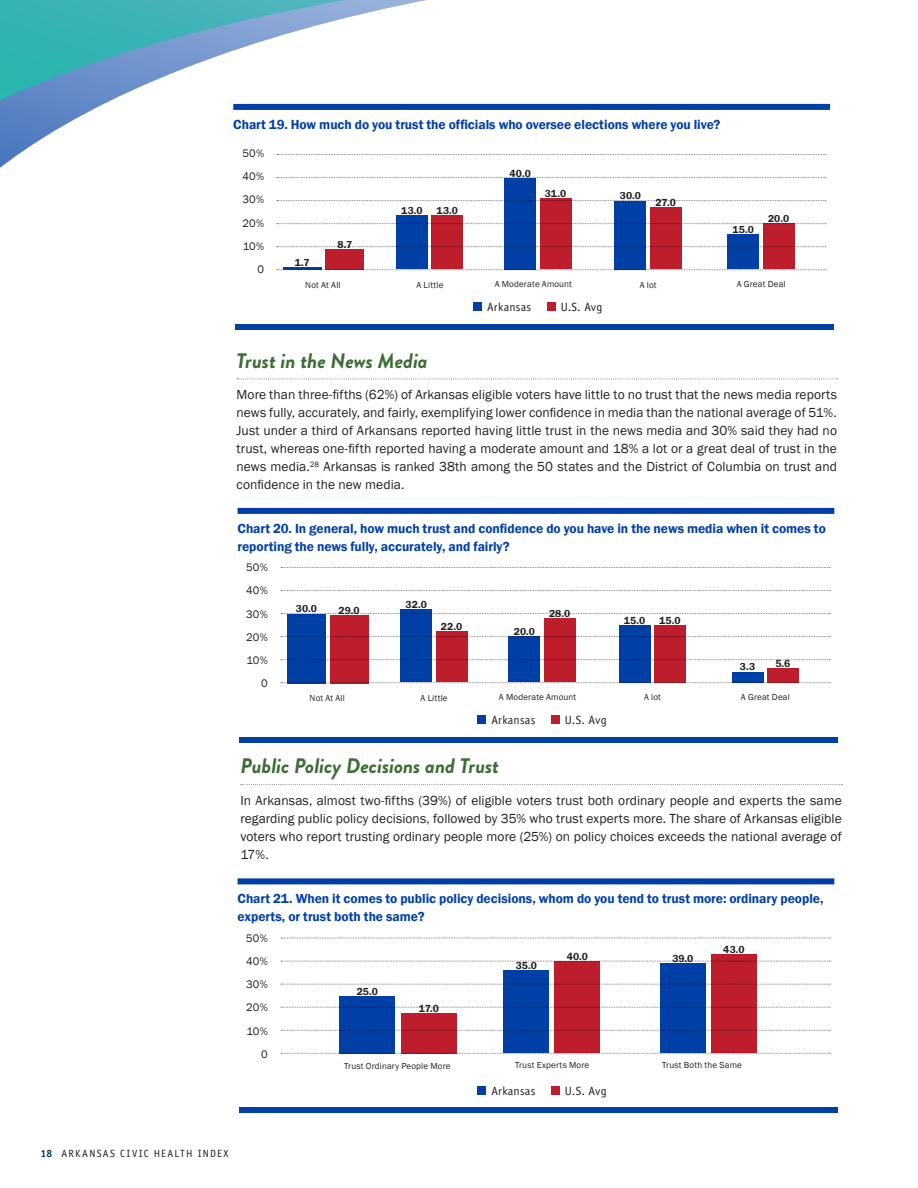
<style>
.page{position:relative;width:918px;height:1188px;background:#fff}
.page>*{position:absolute;margin:0;border:0;box-sizing:border-box;transform-origin:0 0}
.BODY_Main_Sub{font:italic 700 21px "Brandon Grotesque";letter-spacing:-.005em;color:#3d6c34}
.Body{font:13.5px/18px "Franklin Gothic";letter-spacing:.005em;color:#231f20;text-align:justify}
.CHART_1_Title{font:600 13.5px/18px "Franklin Gothic";letter-spacing:-.005em;color:#0040a6}
.CHART_Body_2{font:12px "Officina Sans Std";letter-spacing:.015em;color:#231f20}
.CHART_Key_Demos{font:11.25px "Franklin Gothic";letter-spacing:.01em;color:#231f20}
.t1{font:600 10.5px "Franklin Gothic";letter-spacing:.005em;color:#231f20}
.t2{font:10.5px "Officina Sans Std";letter-spacing:.12em;color:#231f20}
.CHART_Key_Demos-2{font:9px "Franklin Gothic";letter-spacing:.02em;color:#231f20}
.s1{font-weight:700;color:#003a62}
</style>
<div class="page">
<svg style="left:0;top:0;width:831px;height:180px"></svg>
<svg style="left:237px;top:378px;width:601px;height:1px"></svg>
<svg style="left:241px;top:784px;width:601px;height:1px"></svg>
<svg style="left:277px;top:154px;width:549px;height:1px"></svg>
<svg style="left:277px;top:177px;width:549px;height:1px"></svg>
<svg style="left:277px;top:200px;width:549px;height:1px"></svg>
<svg style="left:277px;top:246px;width:549px;height:1px"></svg>
<svg style="left:277px;top:223px;width:549px;height:1px"></svg>
<svg style="left:277px;top:269px;width:549px;height:1px"></svg>
<div style="left:235px;top:324px;width:599px;height:6px;background:#0040a6"></div>
<div style="left:473px;top:303px;width:9px;height:8px;background:#0040a6"></div>
<div style="left:547px;top:303px;width:8px;height:8px;background:#be1d2c"></div>
<div style="left:233px;top:104px;width:597px;height:6px;background:#0040a6"></div>
<div style="left:505px;top:178px;width:31px;height:91px;background:#0040a6"></div>
<div style="left:615px;top:201px;width:31px;height:68px;background:#0040a6"></div>
<div style="left:728px;top:235px;width:31px;height:34px;background:#0040a6"></div>
<div style="left:326px;top:250px;width:38px;height:31px;background:#be1d2c"></div>
<div style="left:540px;top:198px;width:31px;height:71px;background:#be1d2c"></div>
<div style="left:650px;top:207px;width:32px;height:62px;background:#be1d2c"></div>
<div style="left:763px;top:224px;width:31px;height:45px;background:#be1d2c"></div>
<div style="left:396px;top:216px;width:32px;height:53px;background:#0040a6"></div>
<div style="left:431px;top:216px;width:32px;height:53px;background:#be1d2c"></div>
<div style="left:325px;top:270px;width:40px;height:11px;background:#fff"></div>
<svg style="left:283px;top:267px;width:38px;height:3px"></svg>
<svg style="left:281px;top:567px;width:549px;height:1px"></svg>
<svg style="left:281px;top:590px;width:549px;height:1px"></svg>
<svg style="left:281px;top:613px;width:549px;height:1px"></svg>
<svg style="left:281px;top:659px;width:549px;height:1px"></svg>
<svg style="left:281px;top:636px;width:549px;height:1px"></svg>
<svg style="left:281px;top:682px;width:549px;height:1px"></svg>
<div style="left:240px;top:737px;width:598px;height:6px;background:#0040a6"></div>
<div style="left:478px;top:716px;width:8px;height:8px;background:#0040a6"></div>
<div style="left:551px;top:716px;width:9px;height:8px;background:#be1d2c"></div>
<div style="left:238px;top:508px;width:596px;height:6px;background:#0040a6"></div>
<div style="left:509px;top:637px;width:31px;height:45px;background:#0040a6"></div>
<div style="left:619px;top:625px;width:31px;height:57px;background:#0040a6"></div>
<div style="left:732px;top:672px;width:31px;height:11px;background:#0040a6"></div>
<div style="left:330px;top:615px;width:38px;height:68px;background:#be1d2c"></div>
<div style="left:544px;top:619px;width:32px;height:63px;background:#be1d2c"></div>
<div style="left:654px;top:625px;width:32px;height:57px;background:#be1d2c"></div>
<div style="left:767px;top:668px;width:32px;height:15px;background:#be1d2c"></div>
<div style="left:401px;top:609px;width:31px;height:73px;background:#0040a6"></div>
<div style="left:436px;top:631px;width:31px;height:51px;background:#be1d2c"></div>
<div style="left:287px;top:614px;width:39px;height:69px;background:#0040a6"></div>
<svg style="left:281px;top:938px;width:549px;height:1px"></svg>
<svg style="left:281px;top:961px;width:549px;height:1px"></svg>
<svg style="left:281px;top:984px;width:549px;height:1px"></svg>
<svg style="left:281px;top:1030px;width:549px;height:1px"></svg>
<svg style="left:281px;top:1007px;width:549px;height:1px"></svg>
<svg style="left:281px;top:1053px;width:549px;height:1px"></svg>
<div style="left:240px;top:1107px;width:598px;height:6px;background:#0040a6"></div>
<div style="left:478px;top:1086px;width:8px;height:9px;background:#0040a6"></div>
<div style="left:551px;top:1086px;width:9px;height:9px;background:#be1d2c"></div>
<div style="left:238px;top:878px;width:596px;height:6px;background:#0040a6"></div>
<div style="left:660px;top:963px;width:46px;height:90px;background:#0040a6"></div>
<div style="left:401px;top:1013px;width:56px;height:41px;background:#be1d2c"></div>
<div style="left:711px;top:954px;width:46px;height:99px;background:#be1d2c"></div>
<div style="left:504px;top:970px;width:45px;height:83px;background:#0040a6"></div>
<div style="left:554px;top:961px;width:46px;height:92px;background:#be1d2c"></div>
<div style="left:340px;top:996px;width:55px;height:58px;background:#0040a6"></div>
<p class="CHART_1_Title" style="left:233px;top:115px;width:489px">Chart 19. How much do you trust the officials who oversee elections where you live?</p>
<p class="t1" style="left:510px;top:167px;width:23px">40.0</p>
<p class="t1" style="left:620px;top:189px;width:23px">30.0</p>
<p class="CHART_Key_Demos" style="left:243px;top:146px;width:23px">50%</p>
<p class="CHART_Key_Demos" style="left:242px;top:169px;width:23px">40%</p>
<p class="CHART_Key_Demos" style="left:243px;top:193px;width:23px">30%</p>
<p class="CHART_Key_Demos" style="left:243px;top:216px;width:23px">20%</p>
<p class="CHART_Key_Demos" style="left:243px;top:239px;width:23px">10%</p>
<p class="CHART_Key_Demos" style="left:258px;top:262px;width:8px">0</p>
<p class="t1" style="left:545px;top:187px;width:23px">31.0</p>
<p class="t1" style="left:656px;top:196px;width:22px">27.0</p>
<p class="t1" style="left:401px;top:204px;width:23px">13.0</p>
<p class="t1" style="left:437px;top:204px;width:23px">13.0</p>
<p class="t1" style="left:337px;top:238px;width:16px">8.7</p>
<p class="t1" style="left:295px;top:256px;width:17px">1.7</p>
<p class="t1" style="left:733px;top:223px;width:23px">15.0</p>
<p class="t1" style="left:768px;top:212px;width:23px">20.0</p>
<p class="CHART_Key_Demos-2" style="left:305px;top:280px;width:37px">Not At All</p>
<p class="CHART_Key_Demos-2" style="left:416px;top:279px;width:29px">A Little</p>
<p class="CHART_Key_Demos-2" style="left:495px;top:279px;width:79px">A Moderate Amount</p>
<p class="CHART_Key_Demos-2" style="left:640px;top:279px;width:18px">A lot</p>
<p class="CHART_Key_Demos-2" style="left:737px;top:279px;width:50px">A Great Deal</p>
<p class="CHART_Body_2" style="left:487px;top:300px;width:46px">Arkansas</p>
<p class="CHART_Body_2" style="left:561px;top:300px;width:43px">U.S. Avg</p>
<p class="BODY_Main_Sub" style="left:237px;top:346px;width:193px">Trust in the News Media</p>
<p class="Body" style="left:237px;top:386px;width:602px">More than three-fifths (62%) of Arkansas eligible voters have little to no trust that the news media reports news fully, accurately, and fairly, exemplifying lower confidence in media than the national average of 51%.<br>Just under a third of Arkansans reported having little trust in the news media and 30% said they had no trust, whereas one-fifth reported having a moderate amount and 18% a lot or a great deal of trust in the news media.<sup>28</sup> Arkansas is ranked 38th among the 50 states and the District of Columbia on trust and confidence in the new media.</p>
<p class="CHART_1_Title" style="left:238px;top:519px;width:590px">Chart 20. In general, how much trust and confidence do you have in the news media when it comes to reporting the news fully, accurately, and fairly?</p>
<p class="CHART_Key_Demos" style="left:246px;top:560px;width:23px">50%</p>
<p class="CHART_Key_Demos" style="left:246px;top:584px;width:23px">40%</p>
<p class="CHART_Key_Demos" style="left:246px;top:607px;width:23px">30%</p>
<p class="CHART_Key_Demos" style="left:246px;top:630px;width:23px">20%</p>
<p class="CHART_Key_Demos" style="left:246px;top:653px;width:23px">10%</p>
<p class="CHART_Key_Demos" style="left:261px;top:677px;width:8px">0</p>
<p class="t1" style="left:296px;top:602px;width:23px">30.0</p>
<p class="t1" style="left:406px;top:598px;width:23px">32.0</p>
<p class="t1" style="left:338px;top:604px;width:23px">29.0</p>
<p class="t1" style="left:549px;top:607px;width:23px">28.0</p>
<p class="t1" style="left:441px;top:620px;width:23px">22.0</p>
<p class="t1" style="left:514px;top:626px;width:23px">20.0</p>
<p class="t1" style="left:624px;top:614px;width:23px">15.0</p>
<p class="t1" style="left:659px;top:614px;width:23px">15.0</p>
<p class="t1" style="left:740px;top:660px;width:17px">3.3</p>
<p class="t1" style="left:775px;top:657px;width:17px">5.6</p>
<p class="CHART_Key_Demos-2" style="left:310px;top:693px;width:37px">Not At All</p>
<p class="CHART_Key_Demos-2" style="left:421px;top:692px;width:29px">A Little</p>
<p class="CHART_Key_Demos-2" style="left:499px;top:692px;width:79px">A Moderate Amount</p>
<p class="CHART_Key_Demos-2" style="left:644px;top:692px;width:18px">A lot</p>
<p class="CHART_Key_Demos-2" style="left:741px;top:692px;width:50px">A Great Deal</p>
<p class="CHART_Body_2" style="left:491px;top:713px;width:46px">Arkansas</p>
<p class="CHART_Body_2" style="left:565px;top:713px;width:43px">U.S. Avg</p>
<p class="BODY_Main_Sub" style="left:240px;top:751px;width:260px">Public Policy Decisions and Trust</p>
<p class="Body" style="left:240px;top:792px;width:603px">In Arkansas, almost two-fifths (39%) of eligible voters trust both ordinary people and experts the same regarding public policy decisions, followed by 35% who trust experts more. The share of Arkansas eligible voters who report trusting ordinary people more (25%) on policy choices exceeds the national average of 17%.</p>
<p class="CHART_1_Title" style="left:238px;top:890px;width:587px">Chart 21. When it comes to public policy decisions, whom do you tend to trust more: ordinary people, experts, or trust both the same?</p>
<p class="t1" style="left:672px;top:952px;width:23px">39.0</p>
<p class="CHART_Key_Demos" style="left:246px;top:931px;width:23px">50%</p>
<p class="CHART_Key_Demos" style="left:246px;top:954px;width:23px">40%</p>
<p class="CHART_Key_Demos" style="left:246px;top:977px;width:23px">30%</p>
<p class="CHART_Key_Demos" style="left:246px;top:1001px;width:23px">20%</p>
<p class="CHART_Key_Demos" style="left:246px;top:1024px;width:23px">10%</p>
<p class="CHART_Key_Demos" style="left:261px;top:1047px;width:8px">0</p>
<p class="t1" style="left:723px;top:943px;width:23px">43.0</p>
<p class="t1" style="left:567px;top:950px;width:23px">40.0</p>
<p class="t1" style="left:516px;top:959px;width:23px">35.0</p>
<p class="t1" style="left:357px;top:985px;width:23px">25.0</p>
<p class="t1" style="left:419px;top:1002px;width:22px">17.0</p>
<p class="CHART_Key_Demos-2" style="left:344px;top:1060px;width:108px">Trust Ordinary People More</p>
<p class="CHART_Key_Demos-2" style="left:515px;top:1060px;width:76px">Trust Experts More</p>
<p class="CHART_Key_Demos-2" style="left:662px;top:1059px;width:81px">Trust Both the Same</p>
<p class="t2" style="left:40px;top:1147px;width:190px"><span class="s1">18</span> ARKANSAS CIVIC HEALTH INDEX</p>
<p class="CHART_Body_2" style="left:491px;top:1084px;width:46px">Arkansas</p>
<p class="CHART_Body_2" style="left:565px;top:1084px;width:43px">U.S. Avg</p>
</div>
